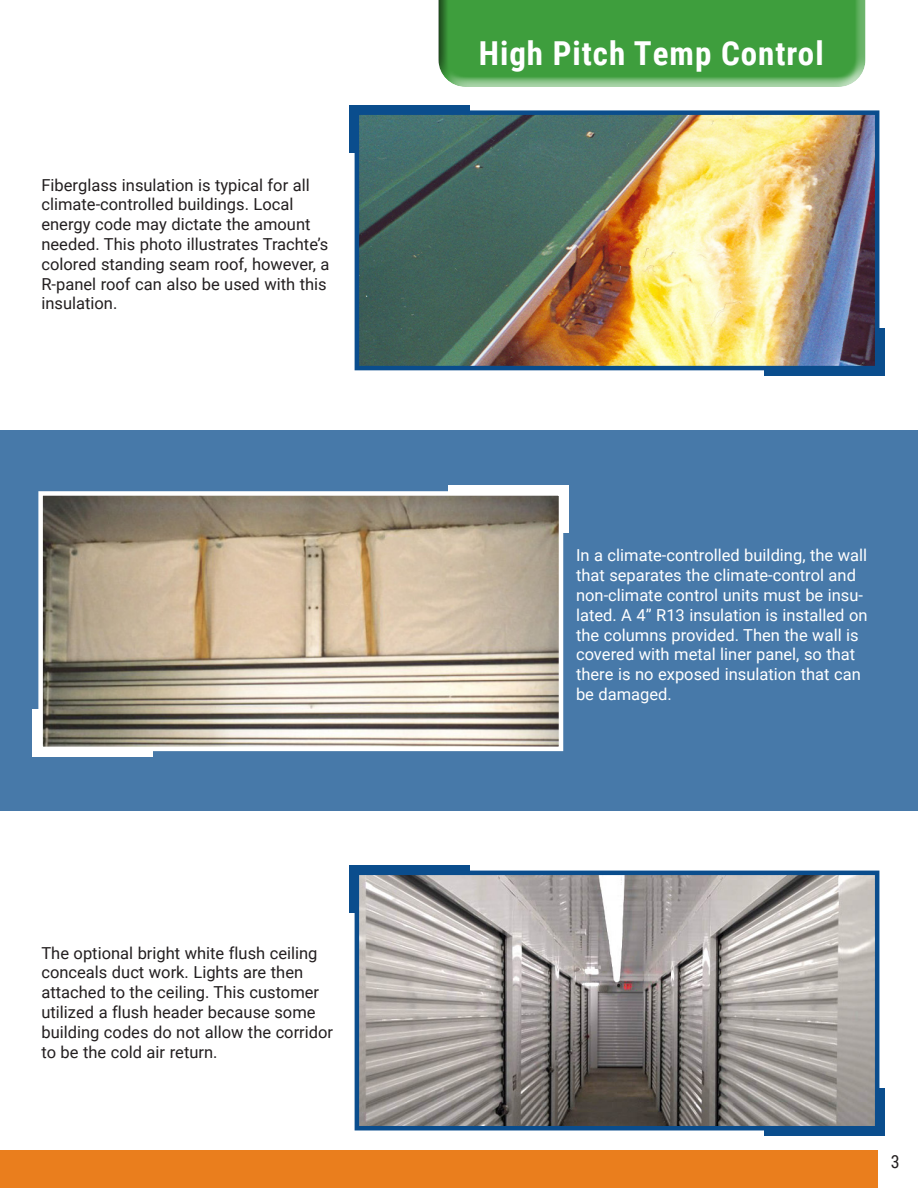
<style>
.page{position:relative;width:918px;height:1188px;background:#fff}
.page>*{position:absolute;margin:0;border:0;box-sizing:border-box;transform-origin:0 0}
.t1{font:700 33px "Roboto Condensed";letter-spacing:.03em;color:#fff}
.t2{font:18px "Roboto Condensed";color:#231f20}
.t3{font:16.5px/19.8px "Roboto";color:#231f20}
.t4{font:16.5px/19.8px "Roboto";color:#fff}
</style>
<div class="page">
<div style="left:0;top:431px;width:918px;height:380px;background:#4779a9"></div>
<div style="left:32px;top:709px;width:121px;height:48px;background:#fff"></div>
<div style="left:448px;top:485px;width:121px;height:48px;background:#fff"></div>
<img style="left:43px;top:496px;width:515px;height:250px">
<div style="left:38px;top:491px;width:525px;height:260px;border:4px solid #fff"></div>
<div style="left:436px;top:0;width:430px;height:90px;background:#fff;opacity:.75"></div>
<div style="left:436px;top:0;width:430px;height:79px;background:#231f20;opacity:.75"></div>
<div style="left:0;top:1151px;width:878px;height:37px;background:#ea7e1d"></div>
<div style="left:349px;top:865px;width:121px;height:48px;background:#0a4d8d"></div>
<div style="left:764px;top:1088px;width:121px;height:48px;background:#0a4d8d"></div>
<img style="left:360px;top:876px;width:514px;height:249px">
<div style="left:355px;top:871px;width:524px;height:259px;border:4px solid #0a4d8d"></div>
<div style="left:349px;top:105px;width:121px;height:48px;background:#0a4d8d"></div>
<div style="left:764px;top:328px;width:121px;height:48px;background:#0a4d8d"></div>
<img style="left:360px;top:115px;width:514px;height:250px">
<div style="left:355px;top:110px;width:524px;height:260px;border:4px solid #0a4d8d"></div>
<p class="t3" style="left:41px;top:174px;width:290px">Fiberglass insulation is typical for all climate-controlled buildings. Local energy code may dictate the amount needed. This photo illustrates Trachte’s colored standing seam roof, however, a R-panel roof can also be used with this insulation.</p>
<p class="t3" style="left:41px;top:942px;width:293px">The optional bright white flush ceiling conceals duct work. Lights are then attached to the ceiling. This customer utilized a flush header because some building codes do not allow the corridor to be the cold air return.</p>
<p class="t1" style="left:479px;top:31px;width:346px">High Pitch Temp Control</p>
<p class="t4" style="left:576px;top:545px;width:293px">In a climate-controlled building, the wall that separates the climate-control and non-climate control units must be insu&shy;lated. A 4” R13 insulation is installed on the columns provided. Then the wall is covered with metal liner panel, so that there is no exposed insulation that can be damaged.</p>
<p class="t2" style="left:891px;top:1149px;width:10px">3</p>
</div>
